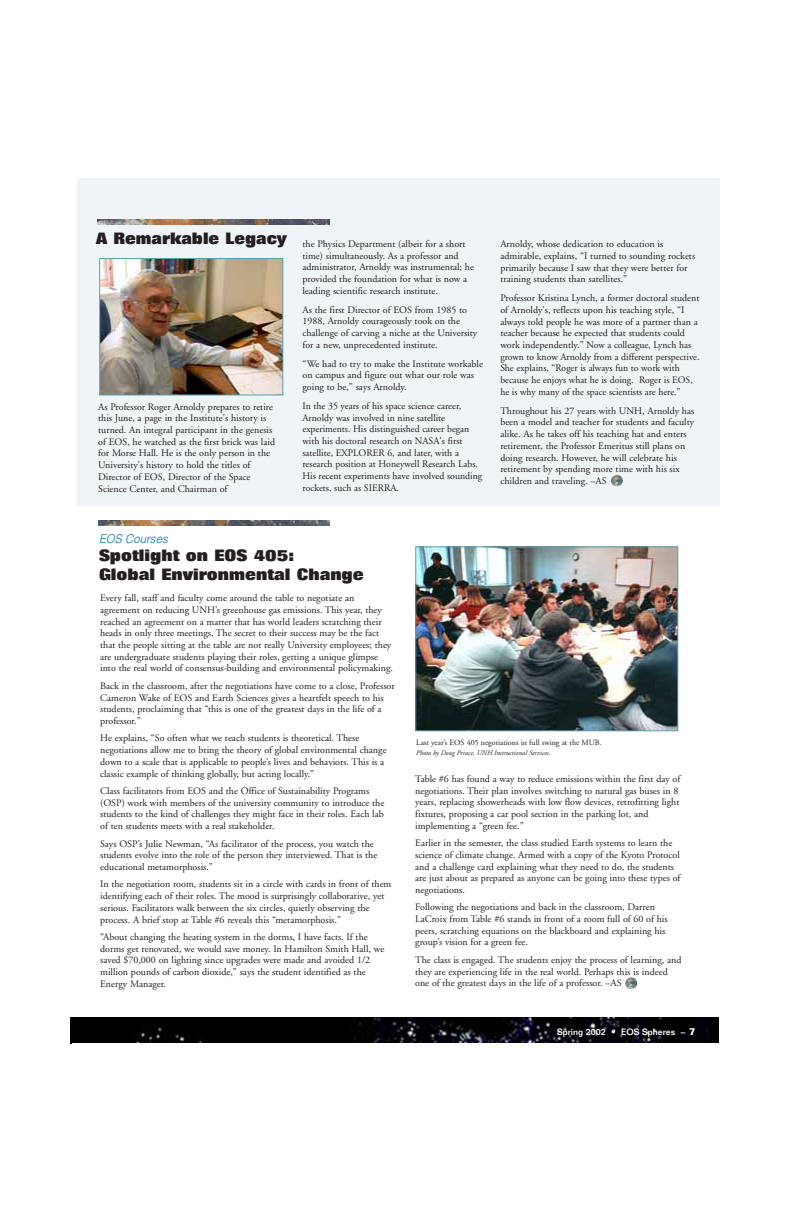
<style>
.page{position:relative;width:792px;height:1224px;background:#fff}
.page>*{position:absolute;margin:0;border:0;box-sizing:border-box;transform-origin:0 0}
.t1{font:800 16px/19.2px "Folio";color:#231f20}
.t2{font:italic 300 12px "Helvetica";color:#0073a2;scale:.95 1}
.t3{font:10px/11.7px "Adobe Garamond";color:#231f20}
.t4{font:500 9px "Folio";color:#fff}
.t5{font:8px "Adobe Garamond";color:#231f20}
.t6{font:italic 7px "Adobe Garamond";color:#231f20}
.s1{font-weight:700;font-size:10px}
</style>
<div class="page">
<div style="left:77px;top:178px;width:643px;height:328px;background:#eff5f6"></div>
<img style="left:101px;top:260px;width:180px;height:134px">
<div style="left:99px;top:258px;width:184px;height:138px;border:1px solid #5fa0af"></div>
<img style="left:97px;top:219px;width:233px;height:5px">
<svg style="left:611px;top:474px;width:12px;height:13px"></svg>
<img style="left:70px;top:1017px;width:649px;height:27px">
<img style="left:417px;top:548px;width:259px;height:181px">
<div style="left:415px;top:546px;width:263px;height:185px;border:1px solid #5fa0af"></div>
<img style="left:99px;top:521px;width:230px;height:5px">
<svg style="left:625px;top:977px;width:12px;height:12px"></svg>
<h1 class="t1" style="left:96px;top:230px;width:192px">A Remarkable Legacy</h1>
<p class="t3" style="left:98px;top:402px;width:178px">As Professor Roger Arnoldy prepares to retire this June, a page in the Institute's history is turned. An integral participant in the genesis of EOS, he watched as the first brick was laid for Morse Hall. He is the only person in the University's history to hold the titles of Director of EOS, Director of the Space Science Center, and Chairman of</p>
<p class="t3" style="left:302px;top:239px;width:173px">the Physics Department (albeit for a short time) simultaneously. As a professor and administrator, Arnoldy was instrumental; he provided the foundation for what is now a leading scientific research institute.</p>
<p class="t3" style="left:302px;top:305px;width:176px">As the first Director of EOS from 1985 to 1988, Arnoldy courageously took on the challenge of carving a niche at the University for a new, unprecedented institute.</p>
<p class="t3" style="left:302px;top:359px;width:182px">“We had to try to make the Institute workable on campus and figure out what our role was going to be,” says Arnoldy.</p>
<p class="t3" style="left:302px;top:401px;width:181px">In the 35 years of his space science career, Arnoldy was involved in nine satellite experiments. His distinguished career began with his doctoral research on NASA's first satellite, EXPLORER 6, and later, with a research position at Honeywell Research Labs.<br>His recent experiments have involved sounding rockets, such as SIERRA.</p>
<p class="t2" style="left:99px;top:535px;width:74px">EOS Courses</p>
<h1 class="t1" style="left:99px;top:547px;width:266px">Spotlight on EOS 405:<br>Global Environmental Change</h1>
<p class="t3" style="left:500px;top:239px;width:196px">Arnoldy, whose dedication to education is admirable, explains, “I turned to sounding rockets primarily because I saw that they were better for training students than satellites.”</p>
<p class="t3" style="left:500px;top:293px;width:201px">Professor Kristina Lynch, a former doctoral student of Arnoldy's, reflects upon his teaching style, “I always told people he was more of a partner than a teacher because he expected that students could work independently.” Now a colleague, Lynch has grown to know Arnoldy from a different perspective.<br>She explains, “Roger is always fun to work with because he enjoys what he is doing. Roger is EOS, he is why many of the space scientists are here.”</p>
<p class="t3" style="left:500px;top:406px;width:195px">Throughout his 27 years with UNH, Arnoldy has been a model and teacher for students and faculty alike. As he takes off his teaching hat and enters retirement, the Professor Emeritus still plans on doing research. However, he will celebrate his retirement by spending more time with his six children and traveling. –AS</p>
<p class="t3" style="left:100px;top:593px;width:294px">Every fall, staff and faculty come around the table to negotiate an agreement on reducing UNH’s greenhouse gas emissions. This year, they reached an agreement on a matter that has world leaders scratching their heads in only three meetings. The secret to their success may be the fact that the people sitting at the table are not really University employees; they are undergraduate students playing their roles, getting a unique glimpse into the real world of consensus-building and environmental policymaking.</p>
<p class="t3" style="left:100px;top:681px;width:296px">Back in the classroom, after the negotiations have come to a close, Professor Cameron Wake of EOS and Earth Sciences gives a heartfelt speech to his students, proclaiming that “this is one of the greatest days in the life of a professor.”</p>
<p class="t3" style="left:100px;top:733px;width:288px">He explains, “So often what we teach students is theoretical. These negotiations allow me to bring the theory of global environmental change down to a scale that is applicable to people’s lives and behaviors. This is a classic example of thinking globally, but acting locally.”</p>
<p class="t3" style="left:100px;top:786px;width:286px">Class facilitators from EOS and the Office of Sustainability Programs (OSP) work with members of the university community to introduce the students to the kind of challenges they might face in their roles. Each lab of ten students meets with a real stakeholder.</p>
<p class="t3" style="left:100px;top:838px;width:279px">Says OSP’s Julie Newman, “As facilitator of the process, you watch the students evolve into the role of the person they interviewed. That is the educational metamorphosis.”</p>
<p class="t3" style="left:100px;top:879px;width:293px">In the negotiation room, students sit in a circle with cards in front of them identifying each of their roles. The mood is surprisingly collaborative, yet serious. Facilitators walk between the six circles, quietly observing the process. A brief stop at Table #6 reveals this “metamorphosis.”</p>
<p class="t3" style="left:100px;top:932px;width:286px">“About changing the heating system in the dorms, I have facts. If the dorms get renovated, we would save money. In Hamilton Smith Hall, we saved $70,000 on lighting since upgrades were made and avoided 1/2 million pounds of carbon dioxide,” says the student identified as the Energy Manager.</p>
<p class="t5" style="left:416px;top:739px;width:187px">Last year’s EOS 405 negotiations in full swing at the MUB.</p>
<p class="t6" style="left:416px;top:750px;width:136px">Photo by Doug Prince, UNH Instructional Services.</p>
<p class="t3" style="left:415px;top:774px;width:267px">Table #6 has found a way to reduce emissions within the first day of negotiations. Their plan involves switching to natural gas buses in 8 years, replacing showerheads with low flow devices, retrofitting light fixtures, proposing a car pool section in the parking lot, and implementing a “green fee.”</p>
<p class="t3" style="left:415px;top:838px;width:267px">Earlier in the semester, the class studied Earth systems to learn the science of climate change. Armed with a copy of the Kyoto Protocol and a challenge card explaining what they need to do, the students are just about as prepared as anyone can be going into these types of negotiations.</p>
<p class="t3" style="left:415px;top:902px;width:254px">Following the negotiations and back in the classroom, Darren LaCroix from Table #6 stands in front of a room full of 60 of his peers, scratching equations on the blackboard and explaining his group’s vision for a green fee.</p>
<p class="t3" style="left:415px;top:955px;width:268px">The class is engaged. The students enjoy the process of learning, and they are experiencing life in the real world. Perhaps this is indeed one of the greatest days in the life of a professor. –AS</p>
<p class="t4" style="left:557px;top:1028px;width:140px">Spring 2002 • EOS Spheres – <span class="s1">7</span></p>
</div>
